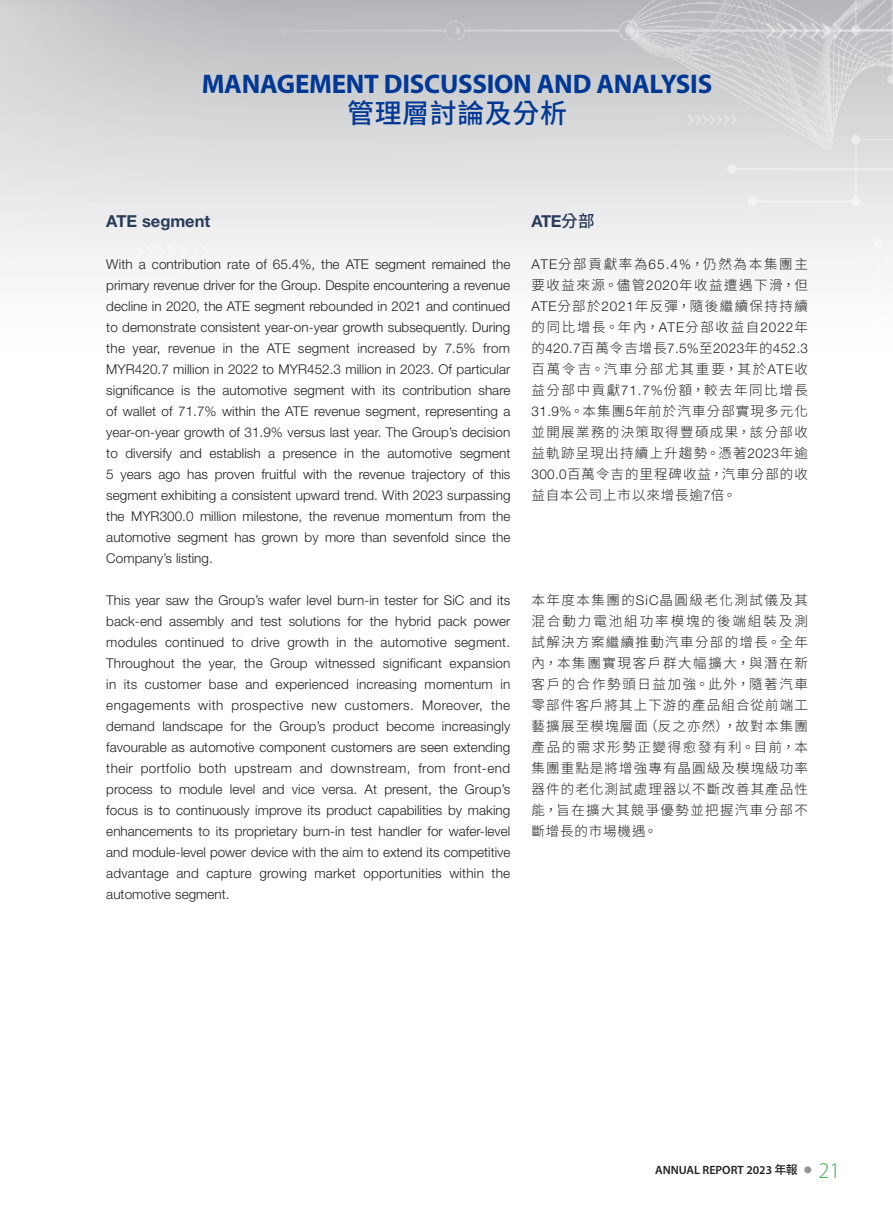
<style>
.page{position:relative;width:893px;height:1212px;background:#fff}
.page>*{position:absolute;margin:0;border:0;box-sizing:border-box;transform-origin:0 0}
.t1{font:700 27px "Myriad Pro";letter-spacing:-.01em;color:#003894}
.t2{font:500 27px "Source Han Sans TC";letter-spacing:.02em;color:#003894}
.Heading_2{font:700 16.5px "Helvetica Neue LT Std";color:#283b58}
.C_Heading_2{font:700 16.5px "Helvetica Neue LT Std";color:#283b58}
.Body_Text{font:300 13.5px/21px "Helvetica Neue LT Std";letter-spacing:.005em;color:#231f20;text-align:justify}
.C_Body_Text{font:300 13.5px/21px "Source Han Sans TC";letter-spacing:.08em;color:#231f20;text-align:justify}
.t3{font:600 12px "Myriad Pro";color:#231f20}
.s1{font-family:"Source Han Sans TC";font-weight:500}
.s2{font-family:"Helvetica Neue LT Std"}
.s3{font-weight:300;font-size:22.5px;color:#40ae49}
</style>
<div class="page">
<img style="left:0;top:0;width:893px;height:1174px">
<div style="left:804px;top:1166px;width:7px;height:7px;background:#939598;border-radius:50%"></div>
<h1 class="t1" style="left:202px;top:67px;width:512px">MANAGEMENT DISCUSSION AND ANALYSIS</h1>
<h1 class="t2" style="left:347px;top:98px;width:221px">管理層討論及分析</h1>
<p class="Heading_2" style="left:106px;top:211px;width:105px">ATE segment</p>
<p class="Body_Text" style="left:106px;top:254px;width:406px">With a contribution rate of 65.4%, the ATE segment remained the primary revenue driver for the Group. Despite encountering a revenue decline in 2020, the ATE segment rebounded in 2021 and continued to demonstrate consistent year-on-year growth subsequently. During the year, revenue in the ATE segment increased by 7.5% from MYR420.7 million in 2022 to MYR452.3 million in 2023. Of particular significance is the automotive segment with its contribution share of wallet of 71.7% within the ATE revenue segment, representing a year-on-year growth of 31.9% versus last year. The Group’s decision to diversify and establish a presence in the automotive segment 5 years ago has proven fruitful with the revenue trajectory of this segment exhibiting a consistent upward trend. With 2023 surpassing the MYR300.0 million milestone, the revenue momentum from the automotive segment has grown by more than sevenfold since the Company’s listing.</p>
<p class="Body_Text" style="left:106px;top:590px;width:406px">This year saw the Group’s wafer level burn-in tester for SiC and its back-end assembly and test solutions for the hybrid pack power modules continued to drive growth in the automotive segment.<br>Throughout the year, the Group witnessed significant expansion in its customer base and experienced increasing momentum in engagements with prospective new customers. Moreover, the demand landscape for the Group’s product become increasingly favourable as automotive component customers are seen extending their portfolio both upstream and downstream, from front-end process to module level and vice versa. At present, the Group’s focus is to continuously improve its product capabilities by making enhancements to its proprietary burn-in test handler for wafer-level and module-level power device with the aim to extend its competitive advantage and capture growing market opportunities within the automotive segment.</p>
<p class="C_Heading_2" style="left:531px;top:211px;width:65px">ATE<span class="s1">分部</span></p>
<p class="C_Body_Text" style="left:531px;top:254px;width:278px"><span class="s2">ATE</span>分部貢獻率為<span class="s2">65.4%</span>，仍然為本集團主要收益來源。儘管<span class="s2">2020</span>年收益遭遇下滑，但<span class="s2">ATE</span>分部於<span class="s2">2021</span>年反彈，隨後繼續保持持續的同比增長。年內，<span class="s2">ATE</span>分部收益自<span class="s2">2022</span>年的<span class="s2">420.7</span>百萬令吉增長<span class="s2">7.5%</span>至<span class="s2">2023</span>年的<span class="s2">452.3</span>百萬令吉。汽車分部尤其重要，其於<span class="s2">ATE</span>收益分部中貢獻<span class="s2">71.7%</span>份額，較去年同比增長<span class="s2">31.9%</span>。本集團<span class="s2">5</span>年前於汽車分部實現多元化並開展業務的決策取得豐碩成果，該分部收益軌跡呈現出持續上升趨勢。憑著<span class="s2">2023</span>年逾<span class="s2">300.0</span>百萬令吉的里程碑收益，汽車分部的收益自本公司上市以來增長逾<span class="s2">7</span>倍。</p>
<p class="C_Body_Text" style="left:531px;top:590px;width:278px">本年度本集團的<span class="s2">SiC</span>晶圓級老化測試儀及其混合動力電池組功率模塊的後端組裝及測試解決方案繼續推動汽車分部的增長。全年內，本集團實現客戶群大幅擴大，與潛在新客戶的合作勢頭日益加強。此外，隨著汽車零部件客戶將其上下游的產品組合從前端工藝擴展至模塊層面（反之亦然），故對本集團產品的需求形勢正變得愈發有利。目前，本集團重點是將增強專有晶圓級及模塊級功率器件的老化測試處理器以不斷改善其產品性能，旨在擴大其競爭優勢並把握汽車分部不斷增長的市場機遇。</p>
<p class="t3" style="left:655px;top:1163px;width:187px">ANNUAL REPORT 2023 <span class="s1">年報</span> <span class="s3">21</span></p>
</div>
